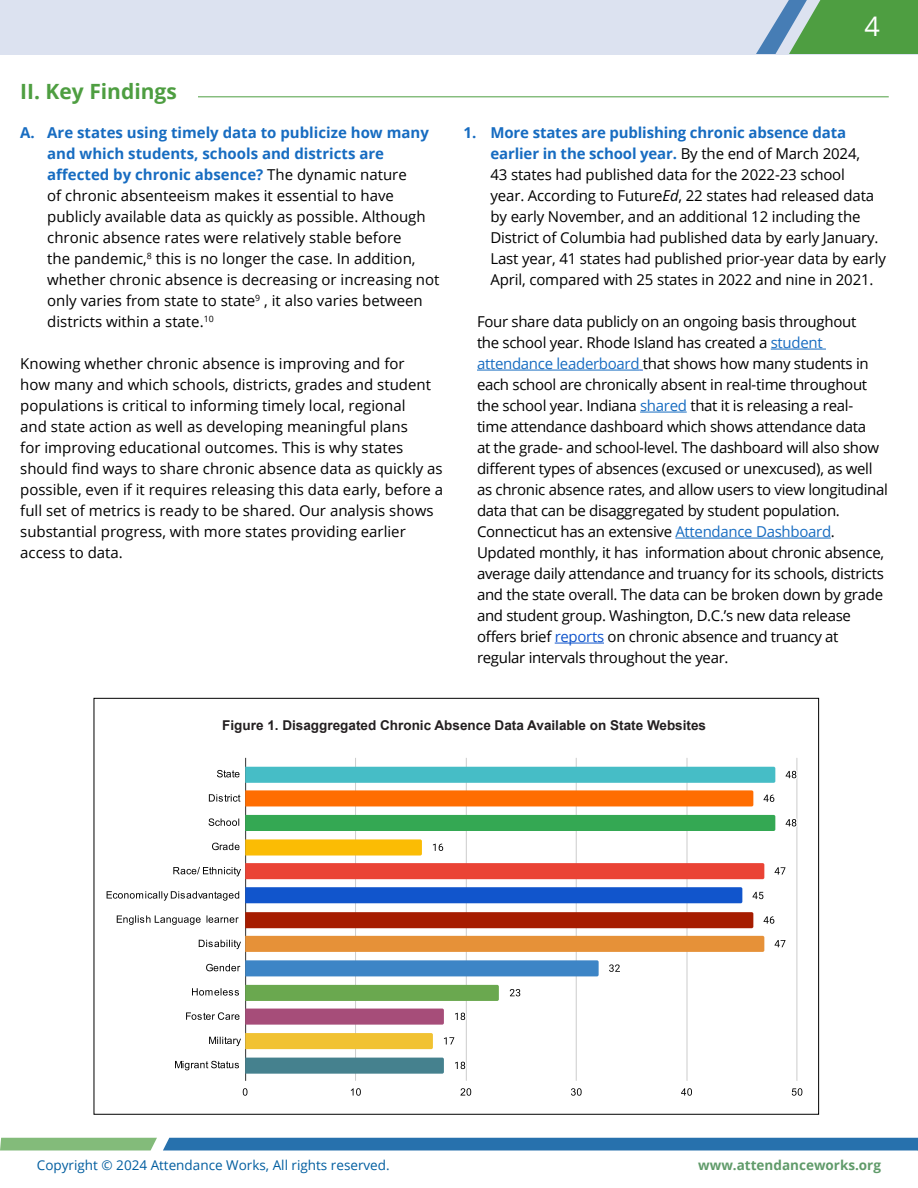
<style>
.page{position:relative;width:918px;height:1188px;background:#fff}
.page>*{position:absolute;margin:0;border:0;box-sizing:border-box;transform-origin:0 0}
.t1{font:27px "Open Sans";color:#fff}
.HEAD{font:700 21px "Open Sans";color:#4e9e41}
.Normal2024{font:15px/21px "Open Sans";letter-spacing:-.01em;color:#000}
.t2{font:700 13.5px "Arial";color:#231f20}
.t3{font:13.5px "Open Sans";color:#005d9f}
.t4{font:700 13.5px "Open Sans";color:#609b6a}
.s1{font-weight:700;color:#176cc1}
.s2{font-style:italic}
.s3{color:#176cc1}
.s4{color:#15c}
</style>
<div class="page">
<div style="left:0;top:0;width:918px;height:55px;background:#dce2f0"></div>
<svg style="left:756px;top:0;width:162px;height:54px"></svg>
<svg style="left:0;top:1138px;width:918px;height:12px;background:#397fa5"></svg>
<hr style="left:771px;top:349px;width:55px;height:1px;background:#176cc1">
<hr style="left:477px;top:370px;width:162px;height:1px;background:#176cc1">
<hr style="left:640px;top:412px;width:47px;height:1px;background:#176cc1">
<hr style="left:675px;top:538px;width:156px;height:1px;background:#176cc1">
<hr style="left:555px;top:643px;width:49px;height:1px;background:#15c">
<hr style="left:245px;top:758px;width:1px;height:323px;background:#333">
<hr style="left:355px;top:758px;width:1px;height:323px;background:#ccc">
<hr style="left:466px;top:758px;width:1px;height:323px;background:#ccc">
<hr style="left:576px;top:758px;width:1px;height:323px;background:#ccc">
<hr style="left:687px;top:758px;width:1px;height:323px;background:#ccc">
<hr style="left:796px;top:758px;width:1px;height:323px;background:#ccc">
<svg style="left:245px;top:1057px;width:199px;height:18px;background:#588e99"></svg>
<svg style="left:455px;top:1012px;width:12px;height:8px"></svg>
<svg style="left:444px;top:1037px;width:11px;height:8px"></svg>
<svg style="left:455px;top:1061px;width:12px;height:9px"></svg>
<svg style="left:209px;top:763px;width:589px;height:69px"></svg>
<svg style="left:107px;top:839px;width:679px;height:163px"></svg>
<svg style="left:186px;top:1008px;width:258px;height:17px"></svg>
<svg style="left:209px;top:1032px;width:224px;height:18px"></svg>
<svg style="left:175px;top:1061px;width:64px;height:9px"></svg>
<svg style="left:243px;top:1088px;width:4px;height:8px"></svg>
<svg style="left:351px;top:1088px;width:10px;height:8px"></svg>
<svg style="left:460px;top:1088px;width:11px;height:8px"></svg>
<svg style="left:571px;top:1088px;width:11px;height:8px"></svg>
<svg style="left:681px;top:1088px;width:11px;height:8px"></svg>
<svg style="left:792px;top:1088px;width:10px;height:8px"></svg>
<hr style="left:198px;top:96px;width:691px;height:1px;background:#4e9e41">
<p class="HEAD" style="left:20px;top:77px;width:158px">II. Key Findings</p>
<p class="Normal2024" style="left:47px;top:122px;width:394px;text-indent:-27px"><span class="s1">A. Are states using timely data to publicize how many and which students, schools and districts are affected by chronic absence?</span> The dynamic nature<br>of chronic absenteeism makes it essential to have publicly available data as quickly as possible. Although chronic absence rates were relatively stable before<br>the pandemic,<sup>8</sup> this is no longer the case. In addition, whether chronic absence is decreasing or increasing not only varies from state to state<sup>9</sup> , it also varies between districts within a state.<sup>10</sup></p>
<p class="Normal2024" style="left:20px;top:353px;width:425px">Knowing whether chronic absence is improving and for<br>how many and which schools, districts, grades and student populations is critical to informing timely local, regional<br>and state action as well as developing meaningful plans<br>for improving educational outcomes. This is why states should find ways to share chronic absence data as quickly as possible, even if it requires releasing this data early, before a full set of metrics is ready to be shared. Our analysis shows substantial progress, with more states providing earlier access to data.</p>
<h1 class="t1" style="left:865px;top:8px;width:17px">4</h1>
<p class="Normal2024" style="left:490px;top:122px;width:397px;text-indent:-27px"><span class="s1">1. More states are publishing chronic absence data earlier in the school year.</span> By the end of March 2024,<br>43 states had published data for the 2022-23 school<br>year. According to Future<span class="s2">Ed</span>, 22 states had released data by early November, and an additional 12 including the District of Columbia had published data by early January.<br>Last year, 41 states had published prior-year data by early April, compared with 25 states in 2022 and nine in 2021.</p>
<p class="Normal2024" style="left:477px;top:311px;width:412px">Four share data publicly on an ongoing basis throughout<br>the school year. Rhode Island has created a <span class="s3">student attendance leaderboard</span> that shows how many students in each school are chronically absent in real-time throughout the school year. Indiana <span class="s3">shared</span> that it is releasing a real-<br>time attendance dashboard which shows attendance data<br>at the grade- and school-level. The dashboard will also show different types of absences (excused or unexcused), as well as chronic absence rates, and allow users to view longitudinal data that can be disaggregated by student population.<br>Connecticut has an extensive <span class="s3">Attendance Dashboard</span>.<br>Updated monthly, it has information about chronic absence, average daily attendance and truancy for its schools, districts and the state overall. The data can be broken down by grade and student group. Washington, D.C.’s new data release offers brief <span class="s4">reports</span> on chronic absence and truancy at regular intervals throughout the year.</p>
<p class="t2" style="left:222px;top:717px;width:485px">Figure 1. Disaggregated Chronic Absence Data Available on State Websites</p>
<p class="t3" style="left:37px;top:1155px;width:354px">Copyright © 2024 Attendance Works, All rights reserved.</p>
<p class="t4" style="left:698px;top:1155px;width:184px">www.attendanceworks.org</p>
</div>
